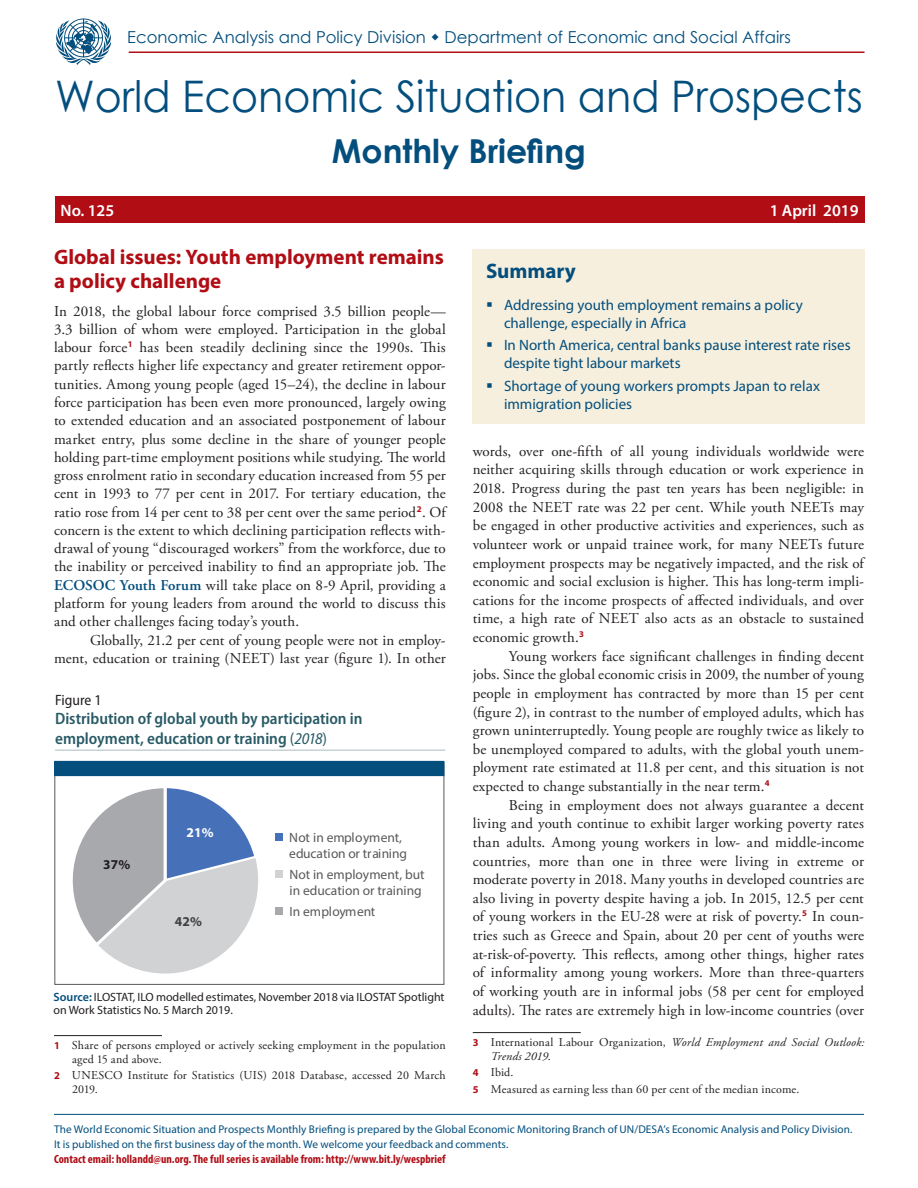
<style>
.page{position:relative;width:918px;height:1188px;background:#fff}
.page>*{position:absolute;margin:0;border:0;box-sizing:border-box;transform-origin:0 0}
.t1{font:43.5px "Century Gothic";color:#034e7d;scale:.95 1}
.t2{font:700 33px "Century Gothic";color:#034e7d}
.HL1{font:700 21px/24.3px "Myriad Pro";color:#b00d15}
.Summary_header{font:700 21px "Myriad Pro";color:#034e7d}
.Figure_head_2{font:600 semi-condensed 16.5px/19.5px "Myriad Pro";color:#295b66}
.t3{font:16.5px "Century Gothic";color:#034e7d}
.t4{font:600 16.5px "Myriad Pro";color:#fff}
.BodyText{font:15px/18.6px "Adobe Garamond Pro";letter-spacing:.01em;color:#231f20;text-align:justify}
.BodyText1st{font:15px/18.3px "Adobe Garamond Pro";letter-spacing:.01em;color:#231f20;text-align:justify}
.t5{font:15px/18px "Myriad Pro";color:#034e7d}
.Figure_head_1{font:semi-condensed 15px "Myriad Pro";color:#231f20}
.t6{font:13.5px/16.2px "Myriad Pro";color:#595959}
.t7{font:700 13.5px "Myriad Pro";color:#fff}
.t8{font:700 13.5px "Myriad Pro";color:#404040}
.t9{font:700 13.5px "Myriad Pro";color:#231f20}
.Footnote{font:12px/13.5px "Adobe Garamond Pro";letter-spacing:.015em;color:#231f20}
.Source{font:12px/13.5px "Myriad Pro";color:#231f20}
.t10{font:700 condensed 12px "Myriad Pro";color:#b00d15}
.Footnote-2{font:italic 12px/13.5px "Adobe Garamond Pro";letter-spacing:.015em;color:#231f20}
.t11{font:11.25px/15px "Myriad Pro";letter-spacing:.005em;color:#034e7d}
.s1{font-weight:600;color:#034e7d}
.s2{font-weight:400}
.s3{font-weight:400;font-style:italic}
.s4{font-family:"Myriad Pro";font-weight:700;font-size:10.5px;color:#b00d15}
.s5{font-family:"Myriad Pro";font-weight:700;font-style:normal;font-size:10.5px;color:#b00d15}
.s6{font-style:normal}
</style>
<div class="page">
<hr style="left:54px;top:1035px;width:108px;height:1px;background:#231f20">
<hr style="left:473px;top:1032px;width:108px;height:1px;background:#231f20">
<div style="left:55px;top:197px;width:810px;height:26px;background:#b00d15"></div>
<hr style="left:129px;top:52px;width:736px;height:1px;background:#b00d15">
<svg style="left:56px;top:18px;width:55px;height:47px"></svg>
<div style="left:472px;top:249px;width:393px;height:175px;background:#f6efdd"></div>
<hr style="left:54px;top:1114px;width:810px;height:1px;background:#034e7d">
<hr style="left:55px;top:750px;width:390px;height:1px;background:#aababf">
<div style="left:55px;top:761px;width:389px;height:15px;background:#034e7d"></div>
<svg style="left:72px;top:788px;width:186px;height:186px"></svg>
<div style="left:275px;top:834px;width:7px;height:7px;background:#4671b8"></div>
<div style="left:275px;top:870px;width:7px;height:7px;background:#d1d2d4"></div>
<div style="left:275px;top:908px;width:7px;height:7px;background:#a8a9ad"></div>
<p class="t3" style="left:127px;top:26px;width:665px">Economic Analysis and Policy Division Department of Economic and Social Affairs</p>
<p class="t1" style="left:55px;top:66px;width:852px">World Economic Situation and Prospects</p>
<p class="t2" style="left:332px;top:126px;width:256px">Monthly Briefing</p>
<p class="t4" style="left:61px;top:200px;width:55px">No. 125</p>
<p class="t4" style="left:770px;top:200px;width:90px">1 April 2019</p>
<p class="HL1" style="left:54px;top:244px;width:391px">Global issues: Youth employment remains a policy challenge</p>
<p class="BodyText1st" style="left:54px;top:302px;width:393px">In 2018, the global labour force comprised 3.5 billion people— 3.3 billion of whom were employed. Participation in the global labour force<sup>1</sup> has been steadily declining since the 1990s. This partly reflects higher life expectancy and greater retirement oppor&shy;tunities. Among young people (aged 15–24), the decline in labour force participation has been even more pronounced, largely owing to extended education and an associated postponement of labour market entry, plus some decline in the share of younger people holding part-time employment positions while studying. The world gross enrolment ratio in secondary education increased from 55 per cent in 1993 to 77 per cent in 2017. For tertiary education, the ratio rose from 14 per cent to 38 per cent over the same period<sup>2</sup>. Of concern is the extent to which declining participation reflects with&shy;drawal of young “discouraged workers” from the workforce, due to the inability or perceived inability to find an appropriate job. The <span class="s1">ECOSOC Youth Forum</span> will take place on 8-9 April, providing a platform for young leaders from around the world to discuss this and other challenges facing today’s youth.</p>
<p class="BodyText" style="left:54px;top:631px;width:393px;text-align:right">Globally, 21.2 per cent of young people were not in employ&shy;ment, education or training (NEET) last year (figure 1). In other</p>
<p class="Figure_head_1" style="left:55px;top:692px;width:48px">Figure 1</p>
<p class="Figure_head_2" style="left:55px;top:709px;width:309px">Distribution of global youth by participation in employment, education or training <span class="s2">(</span><span class="s3">2018</span><span class="s2">)</span></p>
<p class="t9" style="left:103px;top:856px;width:29px">37%</p>
<p class="t7" style="left:186px;top:824px;width:29px">21%</p>
<p class="t8" style="left:175px;top:912px;width:29px">42%</p>
<p class="t6" style="left:289px;top:829px;width:119px">Not in employment, education or training</p>
<p class="t6" style="left:290px;top:866px;width:137px">Not in employment, but in education or training</p>
<p class="t6" style="left:290px;top:903px;width:87px">In employment</p>
<p class="Source" style="left:53px;top:990px;width:393px"><span class="s1">Source:</span> ILOSTAT, ILO modelled estimates, November 2018 via ILOSTAT Spotlight on Work Statistics No. 5 March 2019.</p>
<p class="Footnote" style="left:72px;top:1039px;width:375px;text-indent:-18px"><span class="s4">1</span> Share of persons employed or actively seeking employment in the population aged 15 and above.</p>
<p class="Footnote" style="left:72px;top:1069px;width:375px;text-indent:-18px"><span class="s4">2</span> UNESCO Institute for Statistics (UIS) 2018 Database, accessed 20 March<br>2019.</p>
<p class="Summary_header" style="left:486px;top:257px;width:91px">Summary</p>
<p class="t5" style="left:504px;top:295px;width:300px">Addressing youth employment remains a policy challenge, especially in Africa</p>
<p class="t5" style="left:504px;top:336px;width:348px">In North America, central banks pause interest rate rises despite tight labour markets</p>
<p class="t5" style="left:504px;top:376px;width:318px">Shortage of young workers prompts Japan to relax immigration policies</p>
<p class="BodyText" style="left:473px;top:442px;width:393px">words, over one-fifth of all young individuals worldwide were neither acquiring skills through education or work experience in 2018. Progress during the past ten years has been negligible: in 2008 the NEET rate was 22 per cent. While youth NEETs may be engaged in other productive activities and experiences, such as volunteer work or unpaid trainee work, for many NEETs future employment prospects may be negatively impacted, and the risk of economic and social exclusion is higher. This has long-term impli&shy;cations for the income prospects of affected individuals, and over time, a high rate of NEET also acts as an obstacle to sustained economic growth.<sup>3</sup></p>
<p class="BodyText" style="left:473px;top:647px;width:393px;text-indent:36px">Young workers face significant challenges in finding decent jobs. Since the global economic crisis in 2009, the number of young people in employment has contracted by more than 15 per cent (figure 2), in contrast to the number of employed adults, which has grown uninterruptedly. Young people are roughly twice as likely to be unemployed compared to adults, with the global youth unem&shy;ployment rate estimated at 11.8 per cent, and this situation is not expected to change substantially in the near term.<sup>4</sup></p>
<p class="BodyText" style="left:473px;top:796px;width:393px;text-indent:36px">Being in employment does not always guarantee a decent living and youth continue to exhibit larger working poverty rates than adults. Among young workers in low- and middle-income countries, more than one in three were living in extreme or moderate poverty in 2018. Many youths in developed countries are also living in poverty despite having a job. In 2015, 12.5 per cent of young workers in the EU-28 were at risk of poverty.<sup>5</sup> In coun&shy;tries such as Greece and Spain, about 20 per cent of youths were at-risk-of-poverty. This reflects, among other things, higher rates of informality among young workers. More than three-quarters of working youth are in informal jobs (58 per cent for employed adults). The rates are extremely high in low-income countries (over</p>
<p class="Footnote-2" style="left:491px;top:1036px;width:375px;text-indent:-18px"><span class="s5">3</span> <span class="s6">International Labour Organization,</span> World Employment and Social Outlook:<br>Trends 2019<span class="s6">.</span></p>
<p class="Footnote" style="left:473px;top:1066px;width:42px"><span class="s4">4</span> Ibid.</p>
<p class="Footnote" style="left:473px;top:1082px;width:328px"><span class="s4">5</span> Measured as earning less than 60 per cent of the median income.</p>
<p class="t11" style="left:54px;top:1122px;width:800px">The World Economic Situation and Prospects Monthly Briefing is prepared by the Global Economic Monitoring Branch of UN/DESA’s Economic Analysis and Policy Division.<br>It is published on the first business day of the month. We welcome your feedback and comments.</p>
<p class="t10" style="left:54px;top:1151px;width:393px">Contact email: hollandd@un.org. The full series is available from: http://www.bit.ly/wespbrief</p>
</div>
